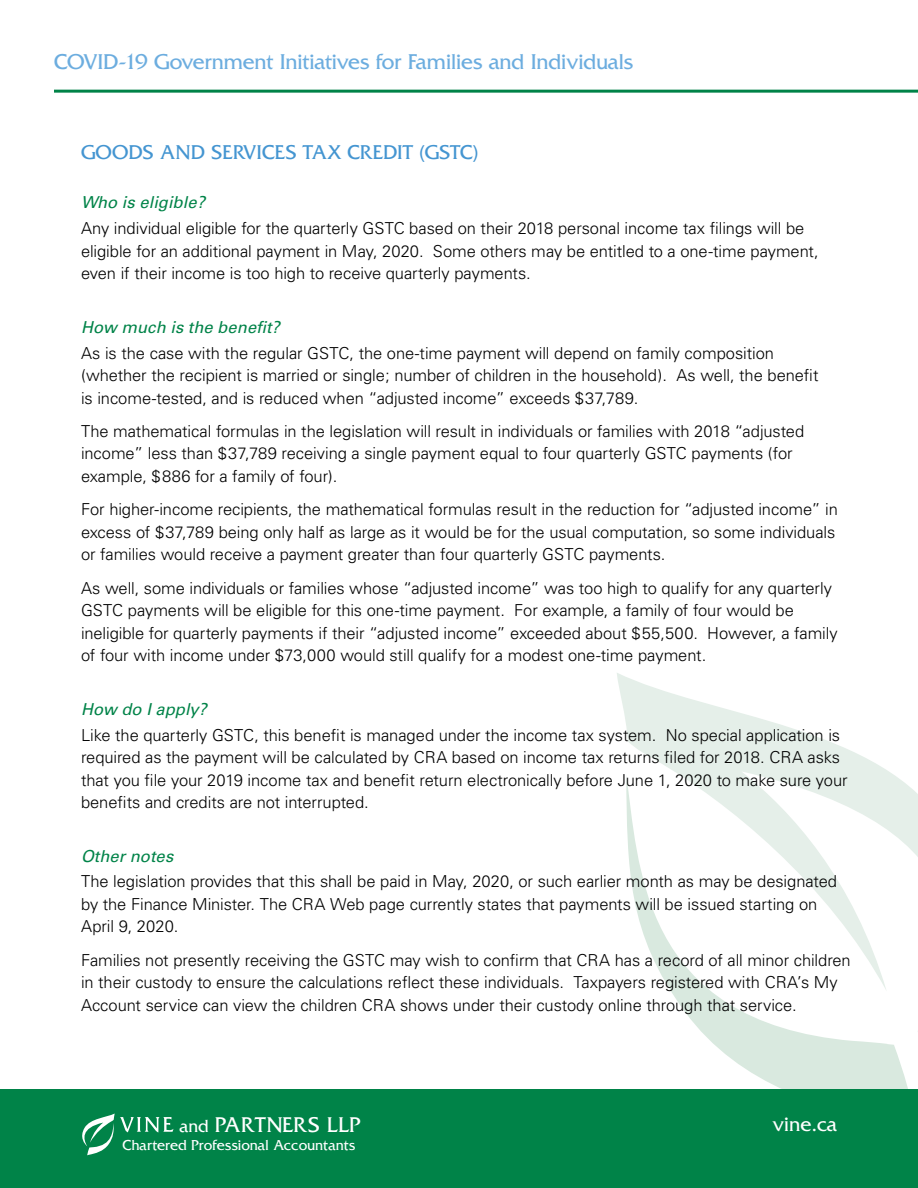
<style>
.page{position:relative;width:918px;height:1188px;background:#fff}
.page>*{position:absolute;margin:0;border:0;box-sizing:border-box;transform-origin:0 0}
.t1{font:22.5px "Friz Quadrata Std";letter-spacing:-.01em;color:#6caddf}
.t2{font:21px "Friz Quadrata Std";letter-spacing:.005em;color:#4495d1}
.t3{font:21px "Friz Quadrata Std";color:#fff}
.t4{font:19.5px "Friz Quadrata Font";letter-spacing:-.035em;color:#fff}
.t5{font:300 16.5px/22.5px "Univers";letter-spacing:-.005em;color:#000}
.t6{font:italic 16.5px "Univers";letter-spacing:.005em;color:#008348}
.t7{font:13.2px "Friz Quadrata Font";letter-spacing:-.02em;color:#fff}
.s1{font-size:15.9px}
</style>
<div class="page">
<svg style="left:617px;top:673px;width:277px;height:102px"></svg>
<svg style="left:626px;top:775px;width:292px;height:314px"></svg>
<div style="left:0;top:1089px;width:918px;height:99px;background:#008348"></div>
<svg style="left:82px;top:1114px;width:92px;height:41px"></svg>
<hr style="left:54px;top:90px;width:864px;height:3px;background:#008348">
<h1 class="t1" style="left:54px;top:49px;width:581px">COVID-19 Government Initiatives for Families and Individuals</h1>
<p class="t2" style="left:81px;top:140px;width:399px">GOODS AND SERVICES TAX CREDIT (GSTC)</p>
<p class="t6" style="left:81px;top:193px;width:125px">Who is eligible?</p>
<p class="t5" style="left:81px;top:217px;width:739px">Any individual eligible for the quarterly GSTC based on their 2018 personal income tax filings will be eligible for an additional payment in May, 2020. Some others may be entitled to a one-time payment, even if their income is too high to receive quarterly payments.</p>
<p class="t6" style="left:81px;top:317px;width:200px">How much is the benefit?</p>
<p class="t5" style="left:81px;top:342px;width:739px">As is the case with the regular GSTC, the one-time payment will depend on family composition (whether the recipient is married or single; number of children in the household). As well, the benefit is income-tested, and is reduced when “adjusted income” exceeds $37,789.</p>
<p class="t5" style="left:81px;top:420px;width:725px">The mathematical formulas in the legislation will result in individuals or families with 2018 “adjusted income” less than $37,789 receiving a single payment equal to four quarterly GSTC payments (for example, $886 for a family of four).</p>
<p class="t5" style="left:81px;top:498px;width:758px">For higher-income recipients, the mathematical formulas result in the reduction for “adjusted income” in excess of $37,789 being only half as large as it would be for the usual computation, so some individuals or families would receive a payment greater than four quarterly GSTC payments.</p>
<p class="t5" style="left:81px;top:577px;width:758px">As well, some individuals or families whose “adjusted income” was too high to qualify for any quarterly GSTC payments will be eligible for this one-time payment. For example, a family of four would be ineligible for quarterly payments if their “adjusted income” exceeded about $55,500. However, a family of four with income under $73,000 would still qualify for a modest one-time payment.</p>
<p class="t6" style="left:81px;top:699px;width:127px">How do I apply?</p>
<p class="t5" style="left:81px;top:723px;width:768px">Like the quarterly GSTC, this benefit is managed under the income tax system. No special application is required as the payment will be calculated by CRA based on income tax returns filed for 2018. CRA asks that you file your 2019 income tax and benefit return electronically before June 1, 2020 to make sure your benefits and credits are not interrupted.</p>
<p class="t6" style="left:81px;top:846px;width:94px">Other notes</p>
<p class="t5" style="left:81px;top:870px;width:758px">The legislation provides that this shall be paid in May, 2020, or such earlier month as may be designated by the Finance Minister. The CRA Web page currently states that payments will be issued starting on<br>April 9, 2020.</p>
<p class="t5" style="left:81px;top:949px;width:771px">Families not presently receiving the GSTC may wish to confirm that CRA has a record of all minor children in their custody to ensure the calculations reflect these individuals. Taxpayers registered with CRA’s My<br>Account service can view the children CRA shows under their custody online through that service.</p>
<p class="t4" style="left:179px;top:1112px;width:183px"><span class="s1">and</span> PARTNERS LLP</p>
<p class="t7" style="left:122px;top:1136px;width:235px">Chartered Professional Accountants</p>
<p class="t3" style="left:773px;top:1112px;width:65px">vine.ca</p>
</div>
